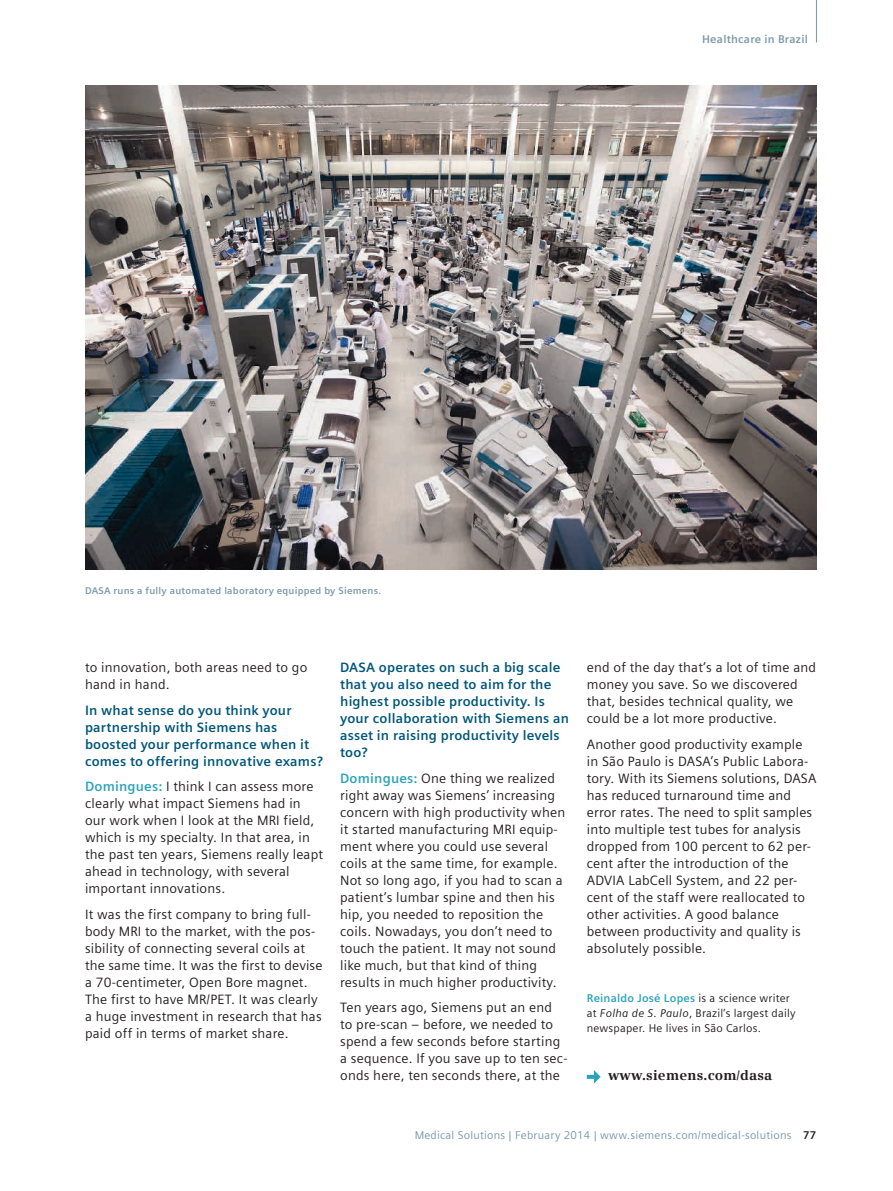
<style>
.page{position:relative;width:893px;height:1191px;background:#fff}
.page>*{position:absolute;margin:0;border:0;box-sizing:border-box;transform-origin:0 0}
.t1{font:13.5px/17px "Siemens Sans";letter-spacing:.015em;color:#231f20}
.t2{font:700 13.5px/17px "Siemens Sans";letter-spacing:.015em;color:#00567a}
.t3{font:700 13.5px "Siemens Serif";letter-spacing:.015em;color:#231f20}
.t4{font:11.25px/14.9px "Siemens Sans";letter-spacing:.02em;color:#231f20}
.t5{font:11.25px "Siemens Sans";letter-spacing:.02em;color:#7b99a9}
.t6{font:700 11.25px "Siemens Sans";letter-spacing:.02em;color:#7b99a9}
.t7{font:700 9.75px "Siemens Sans";letter-spacing:.025em;color:#7b99a9}
.s1{font-weight:700;color:#2da3bb}
.s2{font-style:italic}
.s3{font-weight:700;color:#231f20}
</style>
<div class="page">
<hr style="left:816px;top:0;width:1px;height:43px;background:#7b99a9">
<svg style="left:587px;top:1070px;width:14px;height:13px"></svg>
<img style="left:85px;top:85px;width:731px;height:485px">
<p class="t6" style="left:702px;top:32px;width:107px">Healthcare in Brazil</p>
<p class="t7" style="left:85px;top:585px;width:298px">DASA runs a fully automated laboratory equipped by Siemens.</p>
<p class="t1" style="left:85px;top:659px;width:224px">to innovation, both areas need to go hand in hand.</p>
<p class="t2" style="left:85px;top:701px;width:239px">In what sense do you think your partnership with Siemens has boosted your performance when it comes to offering innovative exams?</p>
<p class="t1" style="left:85px;top:778px;width:239px"><span class="s1">Domingues:</span> I think I can assess more clearly what impact Siemens had in our work when I look at the MRI field, which is my specialty. In that area, in the past ten years, Siemens really leapt ahead in technology, with several important innovations.</p>
<p class="t1" style="left:85px;top:905px;width:239px">It was the first company to bring full&shy;body MRI to the market, with the pos&shy;sibility of connecting several coils at the same time. It was the first to devise a 70-centimeter, Open Bore magnet.<br>The first to have MR/PET. It was clearly a huge investment in research that has paid off in terms of market share.</p>
<p class="t2" style="left:340px;top:659px;width:230px">DASA operates on such a big scale that you also need to aim for the highest possible productivity. Is your collaboration with Siemens an asset in raising productivity levels too?</p>
<p class="t1" style="left:340px;top:769px;width:227px"><span class="s1">Domingues:</span> One thing we realized right away was Siemens’ increasing concern with high productivity when it started manufacturing MRI equip&shy;ment where you could use several coils at the same time, for example.<br>Not so long ago, if you had to scan a patient’s lumbar spine and then his hip, you needed to reposition the coils. Nowadays, you don’t need to touch the patient. It may not sound like much, but that kind of thing results in much higher productivity.</p>
<p class="t1" style="left:340px;top:999px;width:229px">Ten years ago, Siemens put an end to pre-scan – before, we needed to spend a few seconds before starting a sequence. If you save up to ten sec&shy;onds here, ten seconds there, at the</p>
<p class="t1" style="left:587px;top:659px;width:231px">end of the day that’s a lot of time and money you save. So we discovered that, besides technical quality, we could be a lot more productive.</p>
<p class="t1" style="left:587px;top:735px;width:231px">Another good productivity example in São Paulo is DASA’s Public Labora&shy;tory. With its Siemens solutions, DASA has reduced turnaround time and error rates. The need to split samples into multiple test tubes for analysis dropped from 100 percent to 62 per&shy;cent after the introduction of the ADVIA LabCell System, and 22 per&shy;cent of the staff were reallocated to other activities. A good balance between productivity and quality is absolutely possible.</p>
<p class="t4" style="left:587px;top:991px;width:210px"><span class="s1">Reinaldo José Lopes</span> is a science writer at <span class="s2">Folha de S. Paulo</span>, Brazil’s largest daily newspaper. He lives in São Carlos.</p>
<p class="t3" style="left:608px;top:1067px;width:166px">www.siemens.com/dasa</p>
<p class="t5" style="left:415px;top:1129px;width:403px">Medical Solutions | February 2014 | www.siemens.com/medical-solutions <span class="s3">77</span></p>
</div>
